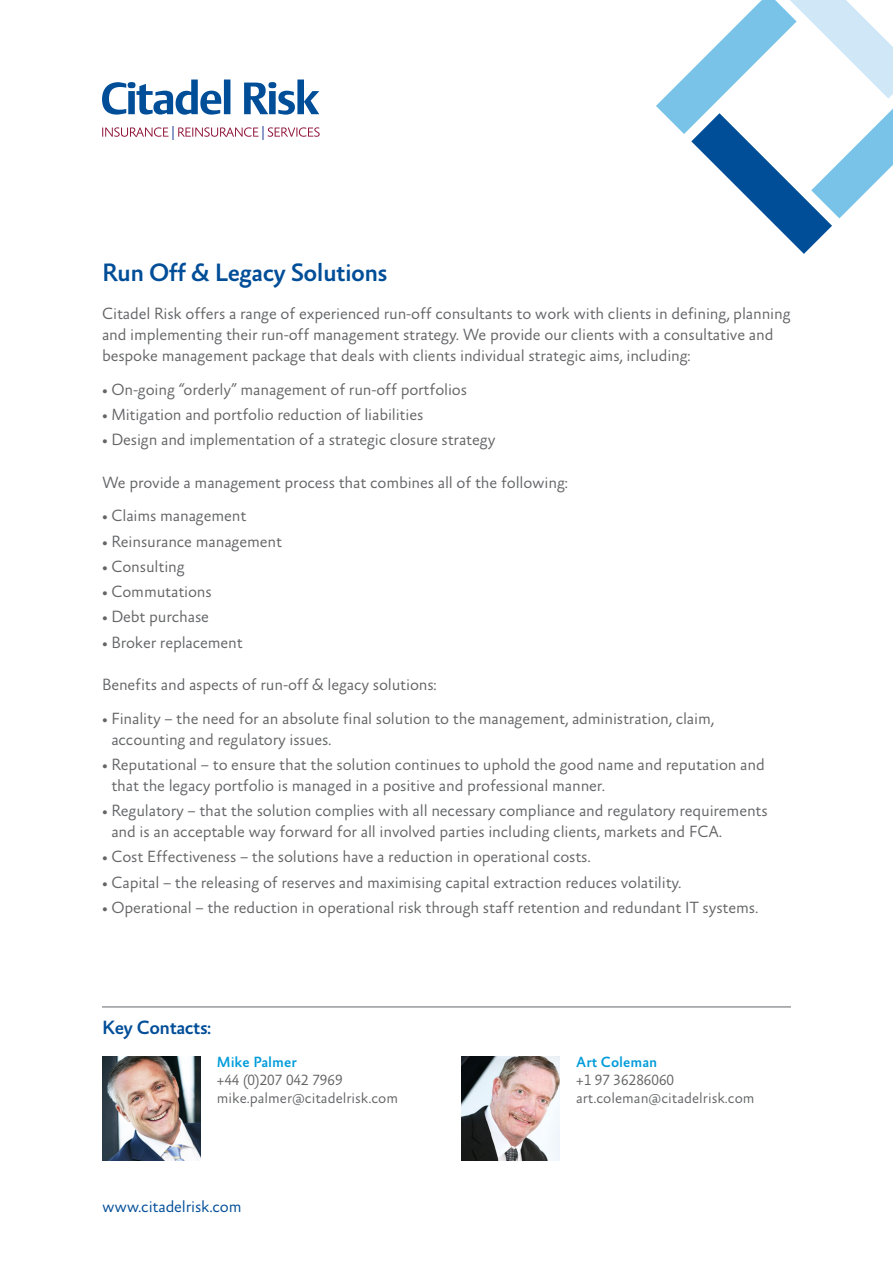
<style>
.page{position:relative;width:893px;height:1263px;background:#fff}
.page>*{position:absolute;margin:0;border:0;box-sizing:border-box;transform-origin:0 0}
.t1{font:500 25.5px "Absara Sans TF";letter-spacing:-.025em;color:#004d98}
.t2{font:500 19.5px "Absara Sans TF";letter-spacing:-.025em;color:#004d98}
.t3{font:300 16.5px/21px "Absara Sans TF";letter-spacing:-.01em;color:#646567}
.t4{font:300 16.5px "Absara Sans TF";letter-spacing:-.01em;color:#004d98}
.t5{font:300 15px/18px "Absara Sans TF";color:#646567}
.t6{font:500 15px "Absara Sans TF";color:#009cda}
</style>
<div class="page">
<svg style="left:656px;top:0;width:237px;height:254px"></svg>
<svg style="left:102px;top:80px;width:217px;height:35px"></svg>
<svg style="left:102px;top:126px;width:218px;height:14px"></svg>
<hr style="left:102px;top:1006px;width:689px;height:1px;background:#646567">
<img style="left:461px;top:1056px;width:99px;height:105px">
<img style="left:102px;top:1056px;width:98px;height:105px">
<h1 class="t1" style="left:102px;top:259px;width:287px">Run Off &amp; Legacy Solutions</h1>
<p class="t3" style="left:102px;top:304px;width:690px">Citadel Risk offers a range of experienced run-off consultants to work with clients in defining, planning and implementing their run-off management strategy. We provide our clients with a consultative and bespoke management package that deals with clients individual strategic aims, including:</p>
<p class="t3" style="left:102px;top:380px;width:366px">• On-going “orderly” management of run-off portfolios</p>
<p class="t3" style="left:102px;top:405px;width:323px">• Mitigation and portfolio reduction of liabilities</p>
<p class="t3" style="left:102px;top:430px;width:395px">• Design and implementation of a strategic closure strategy</p>
<p class="t3" style="left:102px;top:472px;width:467px">We provide a management process that combines all of the following:</p>
<p class="t3" style="left:102px;top:506px;width:146px">• Claims management</p>
<p class="t3" style="left:102px;top:531px;width:182px">• Reinsurance management</p>
<p class="t3" style="left:102px;top:557px;width:84px">• Consulting</p>
<p class="t3" style="left:102px;top:582px;width:111px">• Commutations</p>
<p class="t3" style="left:102px;top:607px;width:109px">• Debt purchase</p>
<p class="t3" style="left:102px;top:632px;width:142px">• Broker replacement</p>
<p class="t3" style="left:102px;top:675px;width:336px">Benefits and aspects of run-off &amp; legacy solutions:</p>
<p class="t3" style="left:111px;top:708px;width:604px;text-indent:-9px">• Finality – the need for an absolute final solution to the management, administration, claim, accounting and regulatory issues.</p>
<p class="t3" style="left:111px;top:755px;width:655px;text-indent:-9px">• Reputational – to ensure that the solution continues to uphold the good name and reputation and that the legacy portfolio is managed in a positive and professional manner.</p>
<p class="t3" style="left:111px;top:801px;width:658px;text-indent:-9px">• Regulatory – that the solution complies with all necessary compliance and regulatory requirements and is an acceptable way forward for all involved parties including clients, markets and FCA.</p>
<p class="t3" style="left:102px;top:847px;width:490px">• Cost Effectiveness – the solutions have a reduction in operational costs.</p>
<p class="t3" style="left:102px;top:872px;width:581px">• Capital – the releasing of reserves and maximising capital extraction reduces volatility.</p>
<p class="t3" style="left:102px;top:898px;width:658px">• Operational – the reduction in operational risk through staff retention and redundant IT systems.</p>
<p class="t2" style="left:102px;top:1017px;width:111px">Key Contacts:</p>
<p class="t6" style="left:217px;top:1054px;width:81px">Mike Palmer</p>
<p class="t5" style="left:217px;top:1072px;width:183px">+44 (0)207 042 7969 mike.palmer@citadelrisk.com</p>
<p class="t4" style="left:102px;top:1198px;width:141px">www.citadelrisk.com</p>
<p class="t6" style="left:576px;top:1054px;width:83px">Art Coleman</p>
<p class="t5" style="left:576px;top:1072px;width:180px">+1 97 36286060 art.coleman@citadelrisk.com</p>
</div>
